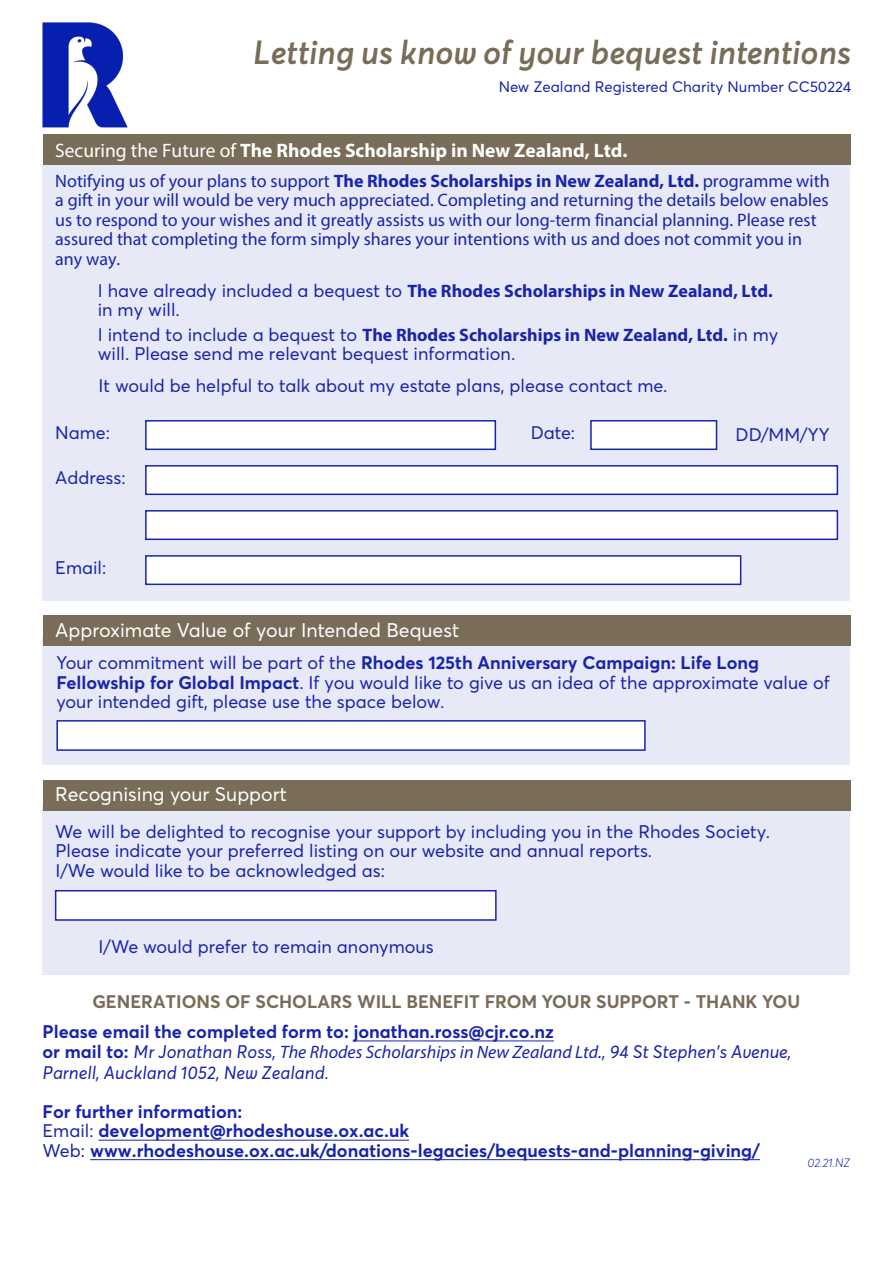
<style>
.page{position:relative;width:893px;height:1263px;background:#fff}
.page>*{position:absolute;margin:0;border:0;box-sizing:border-box;transform-origin:0 0}
.t1{font:italic 600 33px "Averta";color:#796c58}
.t2{font:19.5px "Averta";color:#fff}
.Body___p{font:700 19.5px "Myriad Pro";color:#fff}
.Body___p-2{font:18px/19.5px "Averta";color:#1825aa}
.Body___p-3{font:18px/19.5px "Myriad Pro";color:#1825aa}
.Body___p-4{font:700 18px/19.5px "Averta";color:#1825aa}
.Body___p-5{font:italic 18px/20.2px "Averta";color:#1825aa}
.Body___p-6{font:700 18px/30px "Averta";color:#796c58}
.Body_right_align___p{font:18px "Averta";color:#1825aa}
.Body___p-7{font:15px "Averta";color:#1825aa}
.t3{font:italic 300 12px "Averta";color:#1825aa}
.s1{font-weight:400}
.s2{font-weight:700}
.s3{font-family:"Myriad Pro";font-weight:700}
.s4{color:#1825aa}
.s5{font-weight:700;font-style:normal}
.s6{font-family:"Myriad Pro"}
</style>
<div class="page">
<div style="left:43px;top:165px;width:807px;height:435px;background:#e8e9f7"></div>
<div style="left:43px;top:805px;width:807px;height:170px;background:#e8e9f7"></div>
<div style="left:43px;top:780px;width:807px;height:30px;background:#796c58"></div>
<div style="left:43px;top:636px;width:807px;height:129px;background:#e8e9f7"></div>
<div style="left:43px;top:615px;width:807px;height:30px;background:#796c58"></div>
<svg style="left:54px;top:890px;width:443px;height:31px;background:#e7e8f6"></svg>
<svg style="left:56px;top:720px;width:590px;height:31px;background:#e7e8f6"></svg>
<div style="left:43px;top:135px;width:807px;height:30px;background:#796c58"></div>
<img style="left:43px;top:22px;width:85px;height:105px">
<div style="left:145px;top:420px;width:351px;height:30px;background:#fff;border:2px solid #1825aa"></div>
<div style="left:145px;top:555px;width:596px;height:30px;background:#fff;border:2px solid #1825aa"></div>
<div style="left:145px;top:465px;width:693px;height:30px;background:#fff;border:2px solid #1825aa"></div>
<div style="left:145px;top:510px;width:693px;height:30px;background:#fff;border:2px solid #1825aa"></div>
<div style="left:590px;top:420px;width:127px;height:30px;background:#fff;border:2px solid #1825aa"></div>
<hr style="left:354px;top:1040px;width:200px;height:1px;background:#1825aa">
<hr style="left:98px;top:1140px;width:311px;height:1px;background:#1825aa">
<hr style="left:90px;top:1159px;width:670px;height:1px;background:#1825aa">
<h1 class="t1" style="left:253px;top:32px;width:600px">Letting us know of your bequest intentions</h1>
<p class="Body___p-7" style="left:499px;top:77px;width:354px">New Zealand Registered Charity Number CC50224</p>
<p class="Body___p" style="left:55px;top:138px;width:574px"><span class="s1">Securing the Future of</span> The Rhodes Scholarship in New Zealand, Ltd.</p>
<p class="Body___p-3" style="left:55px;top:171px;width:776px">Notifying us of your plans to support <span class="s2">The Rhodes Scholarships in New Zealand, Ltd.</span> programme with a gift in your will would be very much appreciated. Completing and returning the details below enables us to respond to your wishes and it greatly assists us with our long-term financial planning. Please rest assured that completing the form simply shares your intentions with us and does not commit you in any way.</p>
<p class="Body___p-2" style="left:98px;top:281px;width:677px">I have already included a bequest to <span class="s3">The Rhodes Scholarships in New Zealand, Ltd. </span>in my will.</p>
<p class="Body___p-2" style="left:98px;top:325px;width:682px">I intend to include a bequest to <span class="s3">The Rhodes Scholarships in New Zealand, Ltd.</span> in my will. Please send me relevant bequest information.</p>
<p class="Body___p-2" style="left:99px;top:376px;width:570px">It would be helpful to talk about my estate plans, please contact me.</p>
<p class="Body___p-2" style="left:55px;top:423px;width:56px">Name:</p>
<p class="Body___p-2" style="left:55px;top:468px;width:72px">Address:</p>
<p class="Body_right_align___p" style="left:55px;top:557px;width:53px">Email:</p>
<h2 class="t2" style="left:55px;top:618px;width:405px">Approximate Value of your Intended Bequest</h2>
<p class="Body_right_align___p" style="left:531px;top:422px;width:46px">Date:</p>
<p class="Body___p-2" style="left:736px;top:425px;width:96px">DD/MM/YY</p>
<p class="Body___p-2" style="left:56px;top:653px;width:775px">Your commitment will be part of the <span class="s2">Rhodes 125th Anniversary Campaign: Life Long<br>Fellowship for Global Impact</span>. If you would like to give us an idea of the approximate value of your intended gift, please use the space below.</p>
<h2 class="t2" style="left:55px;top:782px;width:233px">Recognising your Support</h2>
<p class="Body___p-2" style="left:55px;top:822px;width:716px">We will be delighted to recognise your support by including you in the Rhodes Society.</p>
<p class="Body___p-2" style="left:55px;top:841px;width:598px">Please indicate your preferred listing on our website and annual reports.<br>I/We would like to be acknowledged as:</p>
<p class="Body___p-2" style="left:99px;top:937px;width:337px">I/We would prefer to remain anonymous</p>
<p class="Body___p-6" style="left:43px;top:986px;width:759px;text-indent:50px">GENERATIONS OF SCHOLARS WILL BENEFIT FROM YOUR SUPPORT - THANK YOU<br><span class="s4">Please email the completed form to: jonathan.ross@cjr.co.nz</span></p>
<p class="Body___p-5" style="left:43px;top:1042px;width:751px"><span class="s5">or mail to:</span> Mr Jonathan Ross, <span class="s6">The Rhodes Scholarships in New Zealand Ltd.</span>, 94 St Stephen’s Avenue,<br>Parnell, Auckland 1052, New Zealand.</p>
<p class="Body___p-4" style="left:43px;top:1101px;width:719px">For further information:<br><span class="s1">Email:</span> development@rhodeshouse.ox.ac.uk<br><span class="s1">Web:</span> www.rhodeshouse.ox.ac.uk/donations-legacies/bequests-and-planning-giving/</p>
<p class="t3" style="left:808px;top:1156px;width:44px">02.21.NZ</p>
</div>
